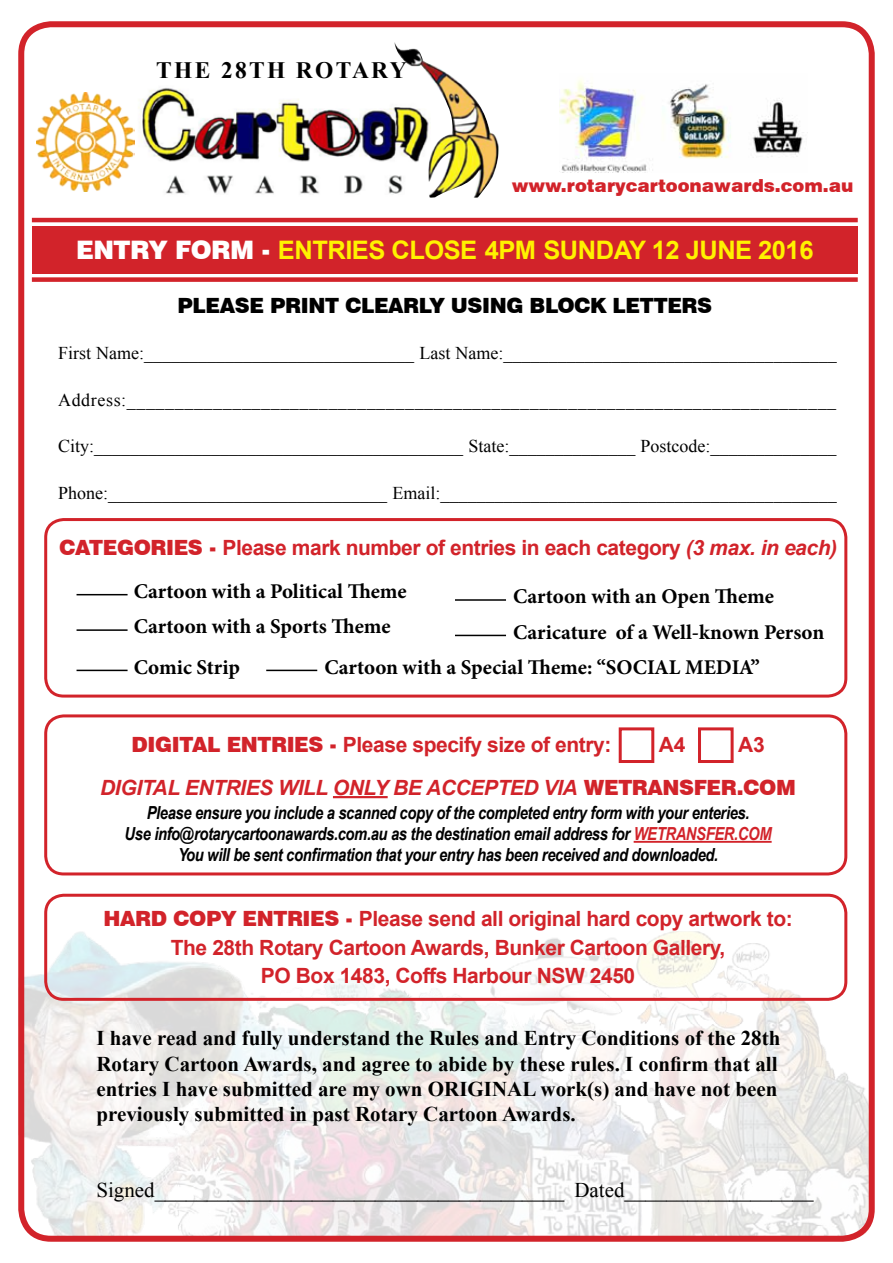
<style>
.page{position:relative;width:893px;height:1263px;background:#fff}
.page>*{position:absolute;margin:0;border:0;box-sizing:border-box;transform-origin:0 0}
.t1{font:700 25.5px "Arial";letter-spacing:-.02em;color:#fff200}
.t2{font:700 23.4px "Times New Roman";letter-spacing:.1em;color:#000}
.t3{font:700 21px/25.2px "Times New Roman";color:#000}
.t4{font:700 21px "Arial";letter-spacing:-.02em;color:#d2232a}
.t5{font:700 21px "Minion Pro";color:#000}
.t6{font:21px "Times New Roman";color:#000}
.t7{font:italic 700 21px "Arial";letter-spacing:-.02em;color:#d2232a}
.t8{font:900 21px "Swiss 721 BT";color:#000}
.t9{font:900 21px "Swiss 721 BT";color:#d2232a}
.t10{font:18px "Times New Roman";color:#000}
.t11{font:italic 700 18px/21px "Arial Narrow";letter-spacing:-.02em;color:#000;text-align:center}
.t12{font:18px "Times New Roman";letter-spacing:.035em;color:#000}
.t13{font:900 18px "Swiss 721 BT";color:#d2232a}
.s1{font-family:"Swiss 721 BT";font-weight:900;color:#fff}
.s2{font-family:"Swiss 721 BT";font-weight:900}
.s3{font-style:italic}
.s4{font-family:"Swiss 721 BT";font-weight:900;font-style:normal}
.s5{color:#d2232a}
</style>
<div class="page">
<img style="left:25px;top:931px;width:843px;height:304px">
<div style="left:18px;top:21px;width:857px;height:1221px;border:6px solid #d2232a;border-radius:30px"></div>
<hr style="left:32px;top:218px;width:826px;height:4px;background:#d2232a">
<div style="left:32px;top:227px;width:826px;height:47px;background:#d2232a"></div>
<div style="left:32px;top:277px;width:826px;height:5px;background:#d2232a"></div>
<div style="left:44px;top:518px;width:803px;height:179px;border:3px solid #d2232a;border-radius:18px"></div>
<hr style="left:77px;top:594px;width:51px;height:1px;background:#000">
<hr style="left:455px;top:599px;width:51px;height:2px;background:#000">
<hr style="left:77px;top:629px;width:51px;height:2px;background:#000">
<hr style="left:455px;top:635px;width:51px;height:1px;background:#000">
<hr style="left:77px;top:670px;width:51px;height:1px;background:#000">
<hr style="left:266px;top:670px;width:51px;height:1px;background:#000">
<div style="left:44px;top:714px;width:803px;height:161px;border:3px solid #d2232a;border-radius:18px"></div>
<div style="left:619px;top:727px;width:35px;height:36px;background:#fff;border:3px solid #d2232a"></div>
<div style="left:698px;top:727px;width:36px;height:36px;background:#fff;border:3px solid #d2232a"></div>
<hr style="left:333px;top:796px;width:55px;height:2px;background:#d2232a">
<hr style="left:634px;top:841px;width:138px;height:2px;background:#d2232a">
<div style="left:44px;top:894px;width:803px;height:107px;border:3px solid #d2232a;border-radius:18px"></div>
<img style="left:138px;top:88px;width:256px;height:106px">
<img style="left:394px;top:42px;width:105px;height:156px">
<img style="left:36px;top:93px;width:99px;height:98px">
<img style="left:559px;top:79px;width:244px;height:94px">
<p class="t2" style="left:156px;top:54px;width:252px">THE 28TH ROTARY</p>
<p class="t13" style="left:512px;top:174px;width:343px">WWW.ROTARYCARTOONAWARDS.COM.AU</p>
<h1 class="t1" style="left:76px;top:233px;width:739px"><span class="s1">ENTRY FORM -</span> ENTRIES CLOSE 4PM SUNDAY 12 JUNE 2016</h1>
<p class="t8" style="left:178px;top:293px;width:30px">PLEASE</p>
<p class="t8" style="left:270px;top:293px;width:30px">PRINT</p>
<p class="t8" style="left:345px;top:293px;width:16px">CLEARLY</p>
<p class="t8" style="left:451px;top:293px;width:15px">USIN</p>
<p class="t8" style="left:506px;top:293px;width:39px">G BLOC</p>
<p class="t8" style="left:590px;top:293px;width:38px">K LETTERS</p>
<p class="t10" style="left:58px;top:341px;width:780px">First Name:______________________________ Last Name:_____________________________________</p>
<p class="t12" style="left:58px;top:387px;width:780px">Address:__________________________________________________________________________</p>
<p class="t10" style="left:58px;top:434px;width:780px">City:_________________________________________ State:______________ Postcode:______________</p>
<p class="t10" style="left:58px;top:480px;width:780px">Phone:_______________________________ Email:____________________________________________</p>
<p class="t9" style="left:59px;top:534px;width:16px">CATE</p>
<p class="t9" style="left:117px;top:534px;width:32px">GORIES</p>
<p class="t4" style="left:209px;top:533px;width:630px"><span class="s2">-</span> Please mark number of entries in each category <span class="s3">(3 MAX. IN EACH)</span></p>
<p class="t5" style="left:134px;top:576px;width:275px">Cartoon with a Political Theme</p>
<p class="t5" style="left:513px;top:582px;width:262px">Cartoon with an Open Theme</p>
<p class="t5" style="left:134px;top:612px;width:259px">Cartoon with a Sports Theme</p>
<p class="t5" style="left:513px;top:617px;width:313px">Caricature of a Well-known Person</p>
<p class="t5" style="left:134px;top:652px;width:108px">Comic Strip</p>
<p class="t5" style="left:324px;top:652px;width:437px">Cartoon with a Special Theme: “SOCIAL MEDIA”</p>
<p class="t4" style="left:132px;top:731px;width:481px"><span class="s2">DIGITAL ENTRIES -</span> Please specify size of entry:</p>
<p class="t4" style="left:659px;top:731px;width:28px">A4</p>
<p class="t4" style="left:738px;top:731px;width:28px">A3</p>
<p class="t7" style="left:100px;top:773px;width:500px">DIGITAL ENTRIES WILL ONLY BE ACCEPTED VIA <span class="s4">WETRANSFER</span></p>
<p class="t9" style="left:737px;top:775px;width:25px">.COM</p>
<p class="t11" style="left:125px;top:801px;width:648px">Please ensure you include a scanned copy of the completed entry form with your enteries.<br>Use info@rotarycartoonawards.com.au as the destination email address for <span class="s5">wetransfer.com<br></span>You will be sent confirmation that your entry has been received and downloaded.</p>
<p class="t9" style="left:103px;top:906px;width:17px">HAR</p>
<p class="t4" style="left:151px;top:905px;width:643px"><span class="s2">D COPY ENTRIES -</span> Please send all original hard copy artwork to:</p>
<p class="t4" style="left:171px;top:933px;width:556px">The 28th Rotary Cartoon Awards, Bunker Cartoon Gallery,</p>
<p class="t4" style="left:261px;top:962px;width:376px">PO Box 1483, Coffs Harbour NSW 2450</p>
<p class="t3" style="left:96px;top:1025px;width:685px">I have read and fully understand the Rules and Entry Conditions of the 28th Rotary Cartoon Awards, and agree to abide by these rules. I confirm that all entries I have submitted are my own ORIGINAL work(s) and have not been previously submitted in past Rotary Cartoon Awards.</p>
<p class="t6" style="left:96px;top:1175px;width:719px">Signed_______________________________________ Dated__________________</p>
</div>
